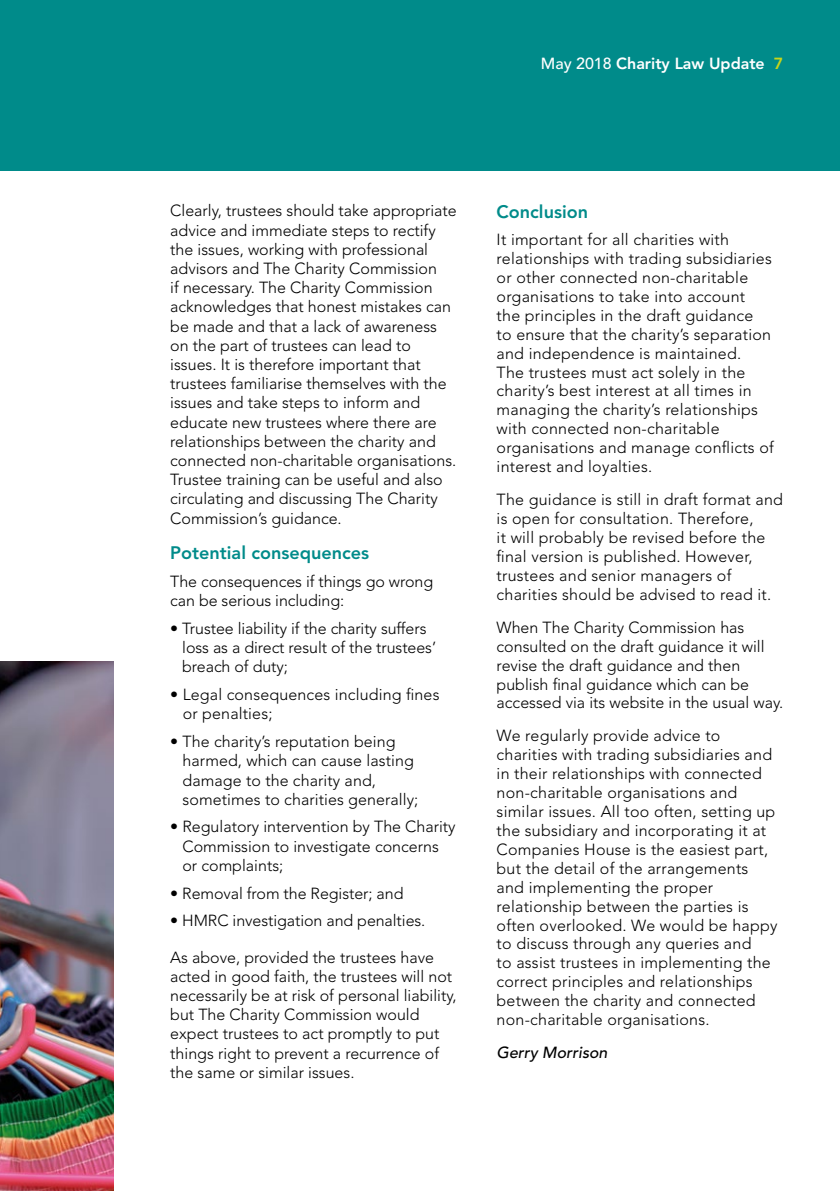
<style>
.page{position:relative;width:840px;height:1191px;background:#fff}
.page>*{position:absolute;margin:0;border:0;box-sizing:border-box;transform-origin:0 0}
.t1{font:800 18px "Avenir";color:#008b8a}
.t2{font:300 16px/18.8px "Avenir";color:#000}
.t3{font:800 16px "Avenir";color:#fff}
.t4{font:italic 500 16px "Avenir";color:#000}
.s1{font-weight:500}
.s2{color:#c8d419}
</style>
<div class="page">
<div style="left:0;top:0;width:839px;height:170px;background:#008b8a"></div>
<img style="left:0;top:661px;width:113px;height:530px">
<p class="t3" style="left:540px;top:54px;width:244px"><span class="s1">May 2018</span> Charity Law Update <span class="s2">7</span></p>
<p class="t2" style="left:170px;top:201px;width:288px">Clearly, trustees should take appropriate advice and immediate steps to rectify the issues, working with professional advisors and The Charity Commission<br>if necessary. The Charity Commission acknowledges that honest mistakes can be made and that a lack of awareness on the part of trustees can lead to issues. It is therefore important that trustees familiarise themselves with the issues and take steps to inform and educate new trustees where there are relationships between the charity and connected non-charitable organisations.<br>Trustee training can be useful and also circulating and discussing The Charity Commission’s guidance.</p>
<p class="t1" style="left:170px;top:542px;width:200px">Potential consequences</p>
<p class="t2" style="left:170px;top:572px;width:264px">The consequences if things go wrong can be serious including:</p>
<p class="t2" style="left:182px;top:619px;width:255px;text-indent:-12px">• Trustee liability if the charity suffers loss as a direct result of the trustees’ breach of duty;</p>
<p class="t2" style="left:183px;top:685px;width:258px;text-indent:-12px">• Legal consequences including fines or penalties;</p>
<p class="t2" style="left:182px;top:732px;width:237px;text-indent:-12px">• The charity’s reputation being harmed, which can cause lasting damage to the charity and, sometimes to charities generally;</p>
<p class="t2" style="left:182px;top:817px;width:274px;text-indent:-12px">• Regulatory intervention by The Charity<br>Commission to investigate concerns or complaints;</p>
<p class="t2" style="left:170px;top:883px;width:234px">• Removal from the Register; and</p>
<p class="t2" style="left:170px;top:911px;width:256px">• HMRC investigation and penalties.</p>
<p class="t2" style="left:170px;top:947px;width:287px">As above, provided the trustees have acted in good faith, the trustees will not necessarily be at risk of personal liability, but The Charity Commission would expect trustees to act promptly to put things right to prevent a recurrence of the same or similar issues.</p>
<p class="t1" style="left:496px;top:201px;width:93px">Conclusion</p>
<p class="t2" style="left:496px;top:230px;width:279px">It important for all charities with relationships with trading subsidiaries or other connected non-charitable organisations to take into account<br>the principles in the draft guidance<br>to ensure that the charity’s separation and independence is maintained.<br>The trustees must act solely in the charity’s best interest at all times in managing the charity’s relationships with connected non-charitable organisations and manage conflicts of interest and loyalties.</p>
<p class="t2" style="left:496px;top:490px;width:288px">The guidance is still in draft format and is open for consultation. Therefore,<br>it will probably be revised before the final version is published. However, trustees and senior managers of charities should be advised to read it.</p>
<p class="t2" style="left:496px;top:618px;width:288px">When The Charity Commission has consulted on the draft guidance it will revise the draft guidance and then publish final guidance which can be accessed via its website in the usual way.</p>
<p class="t2" style="left:496px;top:726px;width:282px">We regularly provide advice to charities with trading subsidiaries and in their relationships with connected non-charitable organisations and similar issues. All too often, setting up the subsidiary and incorporating it at Companies House is the easiest part, but the detail of the arrangements and implementing the proper relationship between the parties is often overlooked. We would be happy to discuss through any queries and<br>to assist trustees in implementing the correct principles and relationships between the charity and connected non-charitable organisations.</p>
<p class="t4" style="left:496px;top:1043px;width:112px">Gerry Morrison</p>
</div>
